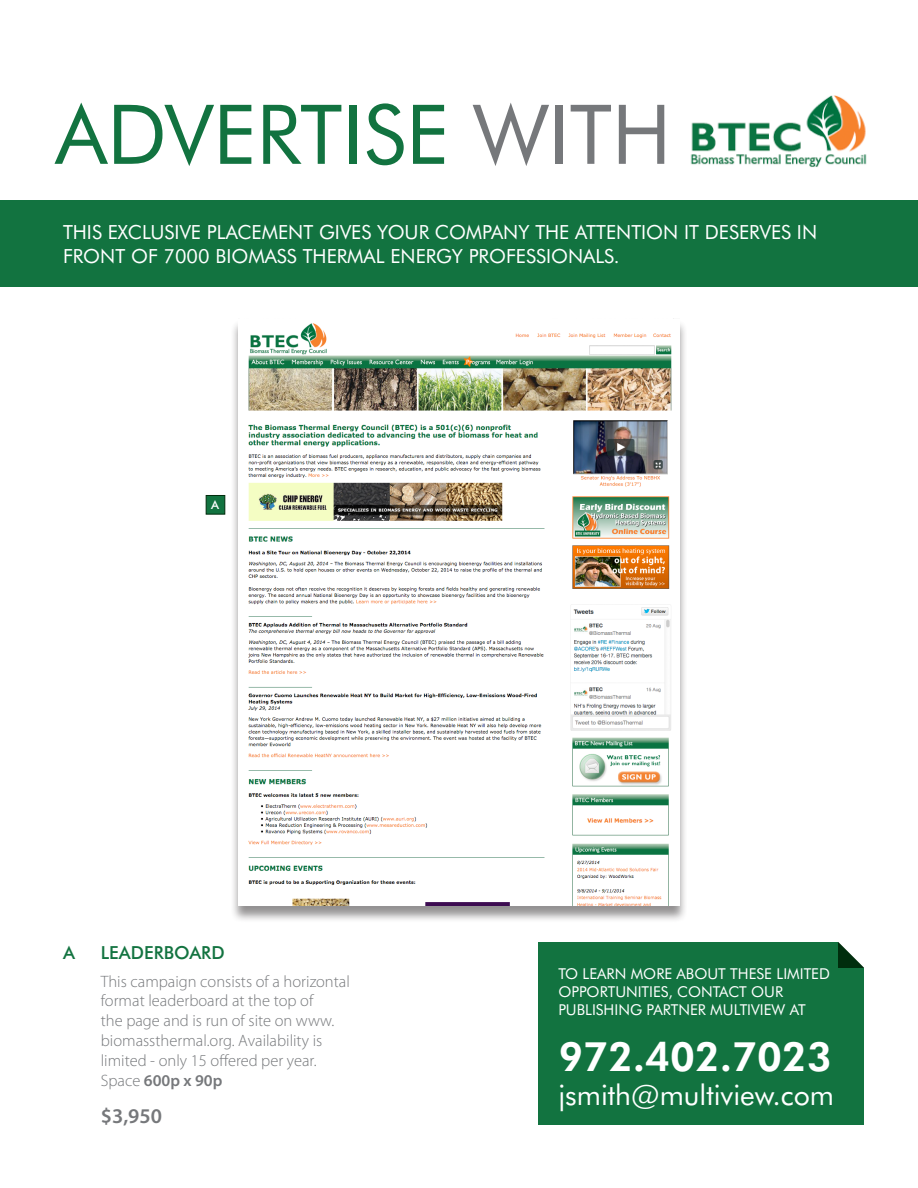
<style>
.page{position:relative;width:918px;height:1188px;background:#fff}
.page>*{position:absolute;margin:0;border:0;box-sizing:border-box;transform-origin:0 0}
.t1{font:82.5px "Futura BT";color:#127340}
.t2{font:800 40.5px "Futura BT";color:#fff}
.t3{font:28.5px "Futura BT";color:#fff}
.t4{font:600 21px "Myriad Pro";color:#76787b}
.t5{font:19.5px/24px "Futura BT";color:#fff}
.t6{font:500 18px "Futura BT";color:#127340}
.t7{font:300 16.5px/19.8px "Myriad Pro";color:#76787b}
.t8{font:600 16.5px "Myriad Pro";color:#76787b}
.t9{font:15px/18px "Futura BT";color:#fff}
.t10{font:500 12px "Futura BT";color:#fff}
.s1{color:#76787b}
.s2{font-weight:300}
</style>
<div class="page">
<div style="left:538px;top:943px;width:326px;height:182px;background:#127340"></div>
<svg style="left:837px;top:942px;width:27px;height:26px"></svg>
<div style="left:230px;top:319px;width:457px;height:603px;background:#231f20;opacity:.49"></div>
<img style="left:239px;top:319px;width:440px;height:586px">
<div style="left:206px;top:495px;width:19px;height:19px;background:#127340;border:1px solid #002d0d"></div>
<div style="left:0;top:200px;width:918px;height:87px;background:#127340"></div>
<img style="left:690px;top:96px;width:177px;height:71px">
<p class="t1" style="left:56px;top:84px;width:617px">ADVERTISE <span class="s1">WITH</span></p>
<p class="t5" style="left:63px;top:220px;width:756px">THIS EXCLUSIVE PLACEMENT GIVES YOUR COMPANY THE ATTENTION IT DESERVES IN<br>FRONT OF 7000 BIOMASS THERMAL ENERGY PROFESSIONALS.</p>
<p class="t10" style="left:211px;top:497px;width:9px">A</p>
<p class="t6" style="left:63px;top:942px;width:13px">A</p>
<p class="t6" style="left:101px;top:942px;width:125px">LEADERBOARD</p>
<p class="t7" style="left:101px;top:971px;width:251px">This campaign consists of a horizontal format leaderboard at the top of<br>the page and is run of site on www. biomassthermal.org. Availability is limited - only 15 offered per year.</p>
<p class="t8" style="left:101px;top:1070px;width:123px"><span class="s2">Space</span> 600p x 90p</p>
<p class="t4" style="left:101px;top:1102px;width:63px">$3,950</p>
<p class="t9" style="left:558px;top:965px;width:273px">TO LEARN MORE ABOUT THESE LIMITED<br>OPPORTUNITIES, CONTACT OUR<br>PUBLISHING PARTNER MULTIVIEW AT</p>
<p class="t2" style="left:558px;top:1032px;width:275px">972.402.7023</p>
<p class="t3" style="left:558px;top:1078px;width:277px">jsmith@multiview.com</p>
</div>
